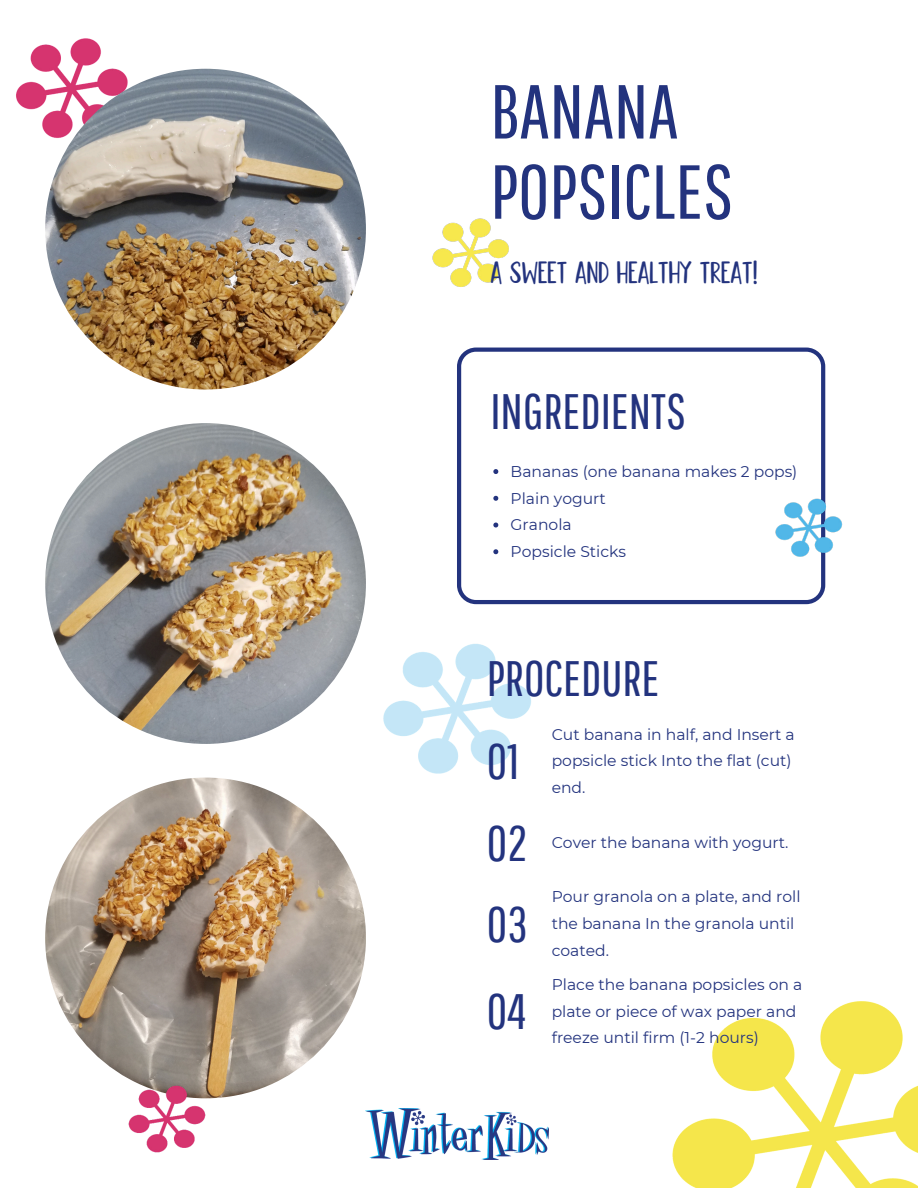
<style>
.page{position:relative;width:918px;height:1188px;background:#fff}
.page>*{position:absolute;margin:0;border:0;box-sizing:border-box;transform-origin:0 0}
.t1{font:76.2px/80.2px "Pathway Gothic One";color:#23337e}
.t2{font:49.8px "Pathway Gothic One";color:#23337e}
.t3{font:29.25px "Flying Kite";color:#23337e}
.t4{font:15.6px/26.7px "Montserrat";color:#23337e}
</style>
<div class="page">
<svg style="left:457px;top:348px;width:368px;height:256px"></svg>
<img style="left:16px;top:38px;width:113px;height:106px">
<img style="left:45px;top:69px;width:321px;height:321px;border-radius:50%">
<img style="left:45px;top:423px;width:321px;height:321px;border-radius:50%">
<img style="left:45px;top:778px;width:321px;height:320px;border-radius:50%">
<img style="left:432px;top:218px;width:77px;height:69px">
<img style="left:383px;top:644px;width:148px;height:130px">
<svg style="left:493px;top:469px;width:5px;height:5px"></svg>
<svg style="left:493px;top:496px;width:5px;height:5px"></svg>
<svg style="left:493px;top:523px;width:5px;height:4px"></svg>
<svg style="left:493px;top:549px;width:5px;height:5px"></svg>
<img style="left:776px;top:495px;width:66px;height:66px">
<img style="left:366px;top:1109px;width:182px;height:50px">
<img style="left:672px;top:1001px;width:246px;height:187px">
<img style="left:129px;top:1080px;width:76px;height:73px">
<h1 class="t1" style="left:490px;top:70px;width:244px">BANANA<br>POPSICLES</h1>
<h3 class="t3" style="left:490px;top:252px;width:269px">A SWEET AND HEALTHY TREAT!</h3>
<h2 class="t2" style="left:490px;top:381px;width:197px">INGREDIENTS</h2>
<p class="t4" style="left:511px;top:458px;width:288px">Bananas (one banana makes 2 pops)<br>Plain yogurt<br>Granola<br>Popsicle Sticks</p>
<h2 class="t2" style="left:487px;top:649px;width:174px">PROCEDURE</h2>
<p class="t4" style="left:552px;top:720px;width:245px">Cut banana in half, and Insert a popsicle stick Into the flat (cut) end.</p>
<h2 class="t2" style="left:487px;top:732px;width:34px">01</h2>
<h2 class="t2" style="left:487px;top:813px;width:42px">02</h2>
<h2 class="t2" style="left:487px;top:894px;width:42px">03</h2>
<h2 class="t2" style="left:487px;top:982px;width:41px">04</h2>
<p class="t4" style="left:552px;top:828px;width:238px">Cover the banana with yogurt.</p>
<p class="t4" style="left:552px;top:883px;width:250px">Pour granola on a plate, and roll the banana In the granola until coated.</p>
<p class="t4" style="left:552px;top:970px;width:252px">Place the banana popsicles on a plate or piece of wax paper and freeze until firm (1-2 hours)</p>
</div>
